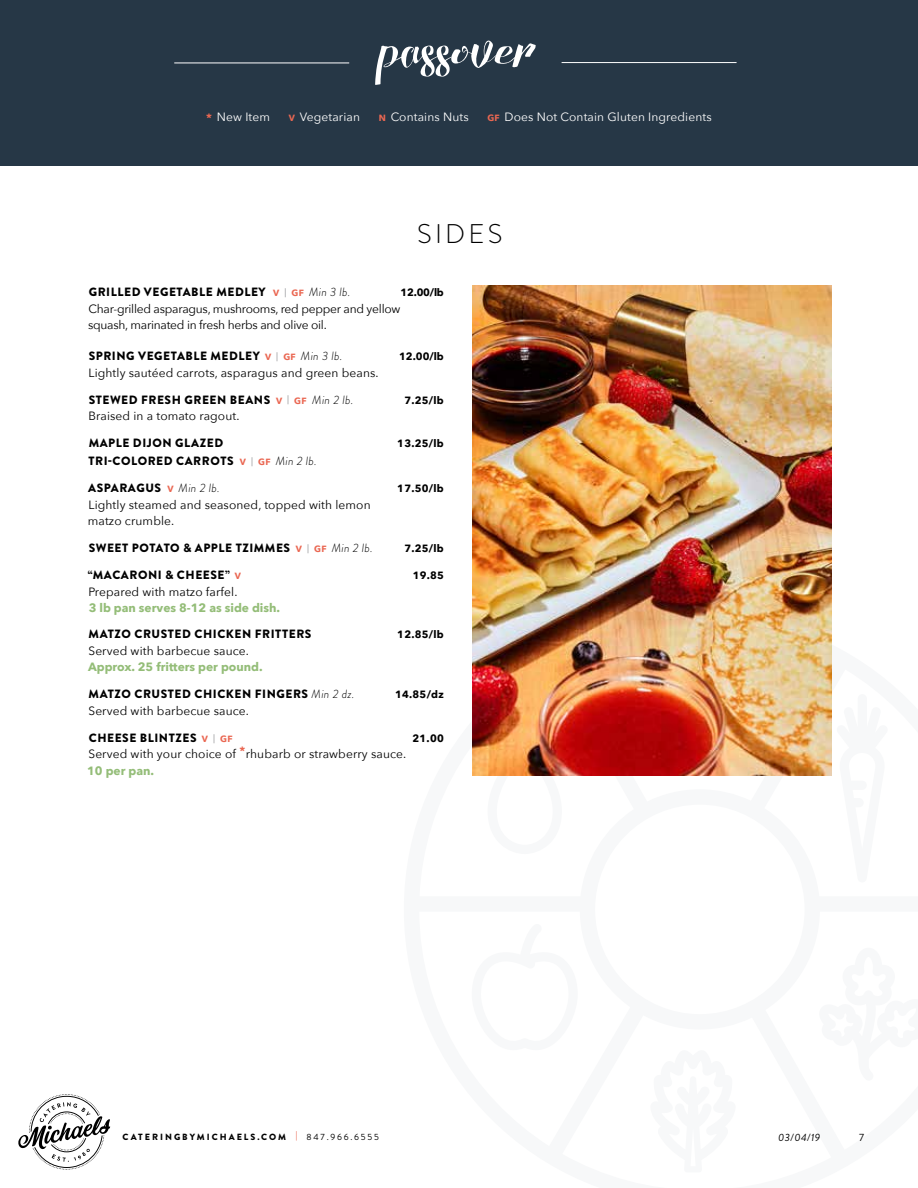
<style>
.page{position:relative;width:918px;height:1188px;background:#fff}
.page>*{position:absolute;margin:0;border:0;box-sizing:border-box;transform-origin:0 0}
.t1{font:300 27px "Brandon Grotesque";letter-spacing:.12em;color:#000}
.t2{font:900 12px "Brandon Grotesque";letter-spacing:.045em;color:#000}
.t3{font:12px/16.5px "Avenir Next";letter-spacing:.01em;color:#000}
.t4{font:12px/16.5px "Avenir Next";letter-spacing:-.02em;color:#000}
.t5{font:12px "Avenir Next";letter-spacing:.01em;color:#fff}
.t6{font:700 12px "Avenir Next";color:#94bd78}
.t7{font:700 10.5px "Avenir Next";letter-spacing:.025em;color:#000}
.t8{font:italic 10.5px "Brandon Grotesque";color:#000}
.t9{font:10.5px "Brandon Grotesque";color:#000}
.t10{font:900 9px "Brandon Grotesque";letter-spacing:.22em;color:#000}
.s1{font-weight:700;color:#ea6752}
.s2{font-weight:700;font-size:9px;color:#ea6752}
.s3{font-family:"Avenir Next";font-weight:700;font-size:9px;color:#ea6752}
.s4{font-family:"Avenir Next";font-weight:400;font-size:9px;color:#808285}
.s5{font-weight:300;font-style:italic}
.s6{font-weight:700;color:#94bd78}
.s7{color:#ea6752}
.s8{font-weight:400}
</style>
<div class="page">
<div style="left:0;top:0;width:918px;height:165px;background:#263746"></div>
<svg style="left:488px;top:775px;width:74px;height:1px"></svg>
<svg style="left:18px;top:1094px;width:92px;height:76px"></svg>
<hr style="left:174px;top:63px;width:175px;height:1px;background:#fff">
<hr style="left:562px;top:62px;width:175px;height:1px;background:#fff">
<svg style="left:375px;top:40px;width:161px;height:45px"></svg>
<img style="left:473px;top:285px;width:358px;height:490px">
<p class="t5" style="left:206px;top:107px;width:65px"><span class="s1">*</span> New Item</p>
<p class="t5" style="left:289px;top:107px;width:73px"><span class="s2">V</span> Vegetarian</p>
<p class="t5" style="left:379px;top:107px;width:91px"><span class="s2">N</span> Contains Nuts</p>
<p class="t5" style="left:488px;top:107px;width:226px"><span class="s2">GF</span> Does Not Contain Gluten Ingredients</p>
<h1 class="t1" style="left:417px;top:215px;width:87px">SIDES</h1>
<p class="t2" style="left:89px;top:284px;width:263px">GRILLED VEGETABLE MEDLEY <span class="s3">V</span> <span class="s4">|</span> <span class="s3">GF</span> <span class="s5">Min 3 lb.</span></p>
<p class="t7" style="left:401px;top:284px;width:45px">12.00/lb</p>
<p class="t4" style="left:88px;top:300px;width:314px">Char-grilled asparagus, mushrooms, red pepper and yellow squash, marinated in fresh herbs and olive oil.</p>
<p class="t2" style="left:89px;top:347px;width:255px">SPRING VEGETABLE MEDLEY <span class="s3">V</span> <span class="s4">|</span> <span class="s3">GF</span> <span class="s5">Min 3 lb.</span></p>
<p class="t7" style="left:399px;top:347px;width:46px">12.00/lb</p>
<p class="t3" style="left:88px;top:364px;width:292px">Lightly sautéed carrots, asparagus and green beans.</p>
<p class="t2" style="left:89px;top:391px;width:266px">STEWED FRESH GREEN BEANS <span class="s3">V</span> <span class="s4">|</span> <span class="s3">GF</span> <span class="s5">Min 2 lb.</span></p>
<p class="t7" style="left:404px;top:391px;width:41px">7.25/lb</p>
<p class="t3" style="left:88px;top:407px;width:153px">Braised in a tomato ragout.</p>
<p class="t2" style="left:89px;top:434px;width:136px">MAPLE DIJON GLAZED</p>
<p class="t7" style="left:397px;top:434px;width:48px">13.25/lb</p>
<p class="t2" style="left:88px;top:452px;width:230px">TRI-COLORED CARROTS <span class="s3">V</span> <span class="s4">|</span> <span class="s3">GF</span> <span class="s5">Min 2 lb.</span></p>
<p class="t2" style="left:88px;top:479px;width:133px">ASPARAGUS <span class="s3">V</span> <span class="s5">Min 2 lb.</span></p>
<p class="t7" style="left:397px;top:479px;width:48px">17.50/lb</p>
<p class="t3" style="left:88px;top:496px;width:284px">Lightly steamed and seasoned, topped with lemon matzo crumble.</p>
<p class="t2" style="left:89px;top:539px;width:286px">SWEET POTATO &amp; APPLE TZIMMES <span class="s3">V</span> <span class="s4">|</span> <span class="s3">GF</span> <span class="s5">Min 2 lb.</span></p>
<p class="t7" style="left:404px;top:539px;width:41px">7.25/lb</p>
<p class="t2" style="left:88px;top:566px;width:155px">“MACARONI &amp; CHEESE” <span class="s3">V</span></p>
<p class="t7" style="left:413px;top:566px;width:33px">19.85</p>
<p class="t3" style="left:88px;top:583px;width:151px">Prepared with matzo farfel.</p>
<p class="t6" style="left:89px;top:597px;width:193px">3 lb pan serves 8-12 as side dish.</p>
<p class="t2" style="left:89px;top:626px;width:224px">MATZO CRUSTED CHICKEN FRITTERS</p>
<p class="t7" style="left:397px;top:626px;width:48px">12.85/lb</p>
<p class="t3" style="left:88px;top:642px;width:162px">Served with barbecue sauce.</p>
<p class="t6" style="left:88px;top:657px;width:176px">Approx. 25 fritters per pound.</p>
<p class="t2" style="left:89px;top:686px;width:267px">MATZO CRUSTED CHICKEN FINGERS <span class="s5">Min 2 dz.</span></p>
<p class="t7" style="left:395px;top:686px;width:50px">14.85/dz</p>
<p class="t3" style="left:88px;top:702px;width:162px">Served with barbecue sauce.</p>
<p class="t2" style="left:89px;top:729px;width:145px">CHEESE BLINTZES <span class="s3">V</span> <span class="s4">|</span> <span class="s3">GF</span></p>
<p class="t7" style="left:413px;top:729px;width:33px">21.00</p>
<p class="t3" style="left:87px;top:745px;width:321px">Served with your choice of <sup>*</sup>rhubarb or strawberry sauce.<br><span class="s6">10 per pan.</span></p>
<p class="t10" style="left:123px;top:1130px;width:258px">CATERINGBYMICHAELS.COM <span class="s7">|</span> <span class="s8">847.966.6555</span></p>
<p class="t8" style="left:778px;top:1130px;width:44px">03/04/19</p>
<p class="t9" style="left:859px;top:1130px;width:6px">7</p>
</div>
